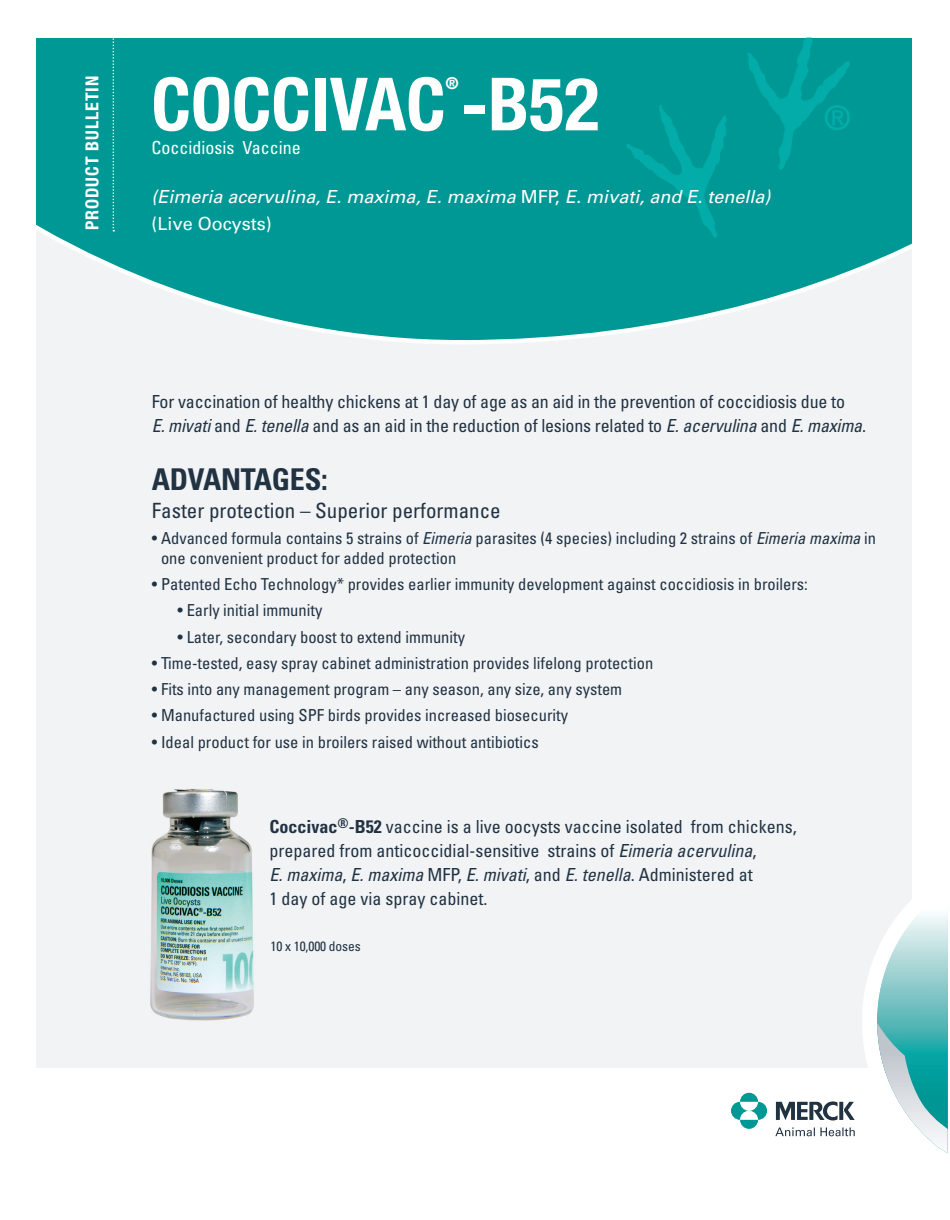
<style>
.page{position:relative;width:950px;height:1220px;background:#fff}
.page>*{position:absolute;margin:0;border:0;box-sizing:border-box;transform-origin:0 0}
.t1{font:700 condensed 73.5px "Helvetica Neue";color:#fff}
.t2{font:700 condensed 30px "Univers";letter-spacing:-.01em;color:#213242}
.t3{font:condensed 21px "Univers";color:#213242}
.t4{font:condensed 18px/24px "Univers";letter-spacing:-.01em;color:#213242}
.t5{font:italic 18px/27px "Univers";color:#fff}
.t6{font:condensed 18px "Univers";color:#fff}
.t7{font:700 condensed 18px "Helvetica Neue";letter-spacing:.05em;color:#fff}
.t8{font:700 condensed 16.65px "Helvetica Neue";color:#fff}
.t9{font:condensed 16.5px/19.5px "Univers";color:#213242}
.t10{font:condensed 13.5px "Univers";letter-spacing:-.01em;color:#213242}
.s1{font-style:normal}
.s2{font-style:italic}
.s3{font-weight:700}
</style>
<div class="page">
<div style="left:7px;top:64px;width:940px;height:1003px;background:#f1f3f5"></div>
<svg style="left:36px;top:38px;width:818px;height:306px;background:#20a4a1"></svg>
<div style="left:2px;top:2px;width:34px;height:1191px;background:#fff"></div>
<img style="left:150px;top:788px;width:104px;height:233px">
<img style="left:747px;top:37px;width:102px;height:68px">
<img style="left:626px;top:105px;width:223px;height:133px">
<svg style="left:112px;top:38px;width:2px;height:193px"></svg>
<svg style="left:854px;top:38px;width:93px;height:1099px"></svg>
<svg style="left:877px;top:889px;width:70px;height:264px"></svg>
<svg style="left:731px;top:1092px;width:36px;height:36px"></svg>
<svg style="left:775px;top:1101px;width:79px;height:35px"></svg>
<p class="t7" style="left:81px;top:230px;width:156px;rotate:-90deg">PRODUCT BULLETIN</p>
<h1 class="t1" style="left:151px;top:60px;width:449px">COCCIVAC -B52</h1>
<p class="t8" style="left:445px;top:73px;width:15px">®</p>
<p class="t6" style="left:151px;top:136px;width:151px">Coccidiosis Vaccine</p>
<p class="t5" style="left:151px;top:183px;width:620px">(Eimeria acervulina, E. maxima, E. maxima <span class="s1">MFP,</span> E. mivati, and E. tenella) <span class="s1">(Live Oocysts)</span></p>
<p class="t4" style="left:152px;top:389px;width:715px">For vaccination of healthy chickens at 1 day of age as an aid in the prevention of coccidiosis due to<br><span class="s2">E. mivati</span> and <span class="s2">E. tenella</span> and as an aid in the reduction of lesions related to <span class="s2">E. acervulina</span> and <span class="s2">E. maxima</span>.</p>
<h2 class="t2" style="left:152px;top:461px;width:177px">ADVANTAGES:</h2>
<p class="t3" style="left:152px;top:497px;width:350px">Faster protection – Superior performance</p>
<p class="t9" style="left:161px;top:528px;width:716px;text-indent:-9px">• Advanced formula contains 5 strains of <span class="s2">Eimeria</span> parasites (4 species) including 2 strains of <span class="s2">Eimeria maxima</span> in one convenient product for added protection</p>
<p class="t9" style="left:152px;top:574px;width:657px">• Patented Echo Technology* provides earlier immunity development against coccidiosis in broilers:</p>
<p class="t9" style="left:177px;top:600px;width:146px">• Early initial immunity</p>
<p class="t9" style="left:177px;top:626px;width:289px">• Later, secondary boost to extend immunity</p>
<p class="t9" style="left:152px;top:653px;width:503px">• Time-tested, easy spray cabinet administration provides lifelong protection</p>
<p class="t9" style="left:152px;top:679px;width:472px">• Fits into any management program – any season, any size, any system</p>
<p class="t9" style="left:152px;top:705px;width:418px">• Manufactured using SPF birds provides increased biosecurity</p>
<p class="t9" style="left:152px;top:731px;width:388px">• Ideal product for use in broilers raised without antibiotics</p>
<p class="t4" style="left:269px;top:814px;width:529px"><span class="s3">Coccivac</span><sup>®</sup><span class="s3">-B52</span> vaccine is a live oocysts vaccine isolated from chickens, prepared from anticoccidial-sensitive strains of <span class="s2">Eimeria acervulina</span>,<br><span class="s2">E. maxima</span>, <span class="s2">E. maxima</span> MFP, <span class="s2">E. mivati</span>, and <span class="s2">E. tenella</span>. Administered at<br>1 day of age via spray cabinet.</p>
<p class="t10" style="left:270px;top:937px;width:92px">10 x 10,000 doses</p>
</div>
